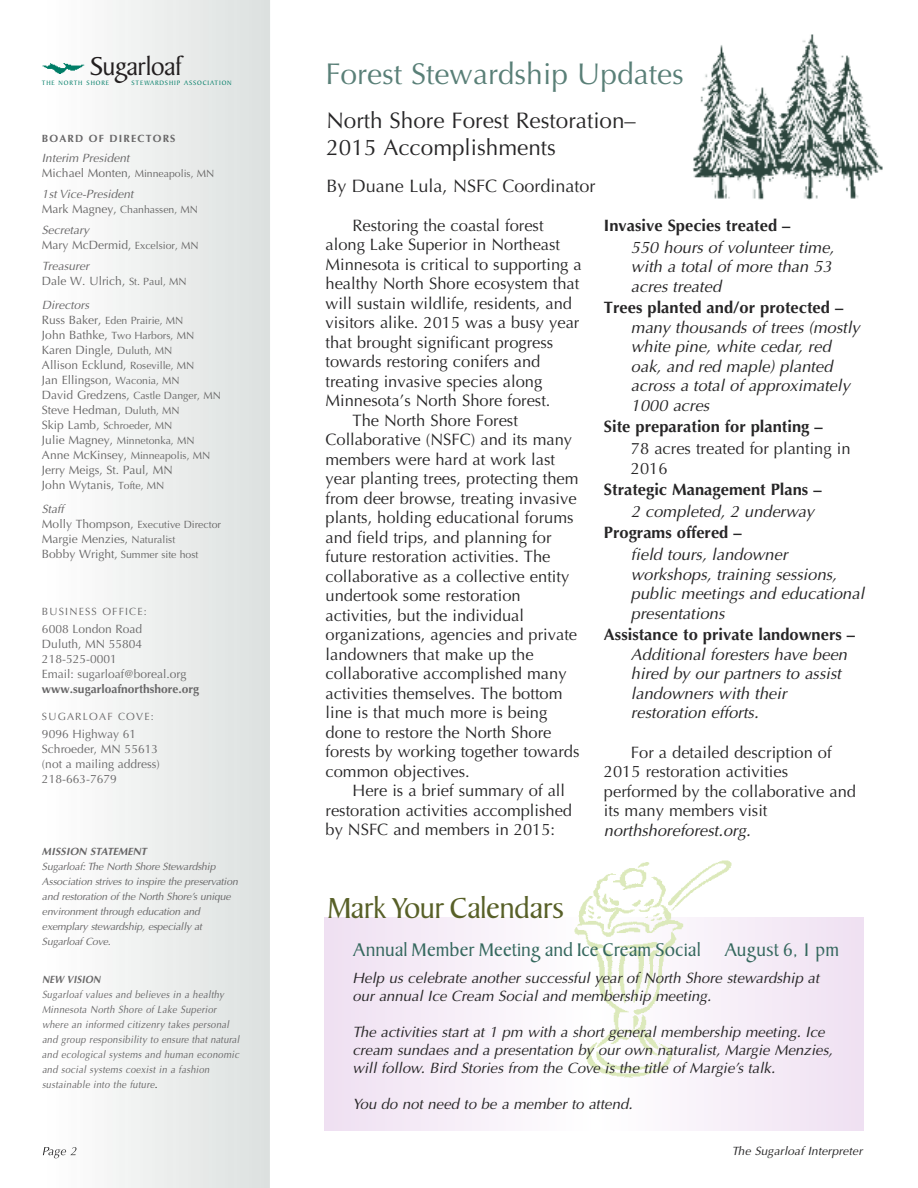
<style>
.page{position:relative;width:918px;height:1188px;background:#fff}
.page>*{position:absolute;margin:0;border:0;box-sizing:border-box;transform-origin:0 0}
.t1{font:30px "Optima";color:#597f77}
.t2{font:28.5px "Keeple";color:#586028}
.t3{font:27.75px "Baker Signet BT";letter-spacing:-.015em;color:#231f20}
.t4{font:22.5px/27px "Optima";color:#272627}
.t5{font:18px "Keeple";letter-spacing:.025em;color:#35685e}
.t6{font:18px "Optima";color:#272627}
.t7{font:16.5px/19.5px "Optima";color:#272627}
.t8{font:italic 16.5px/19.5px "Optima";color:#272627}
.t9{font:700 16.5px "Optima";color:#272627}
.t10{font:italic 15px/18px "Optima";color:#272627}
.t11{font:12px/15px "Optima";color:#666565}
.t12{font:12px/15px "Optima";color:#686768}
.t13{font:italic 12px/15px "Optima";color:#686768}
.t14{font:700 12px "Optima";color:#686768}
.t15{font:italic 12px "Optima";letter-spacing:.01em;color:#272627}
.t16{font:italic 10.5px/15px "Optima";letter-spacing:.025em;color:#686768;scale:.9 1}
.t17{font:10.5px/15px "Optima";color:#666565}
.t18{font:italic 10.5px/15px "Optima";letter-spacing:-.015em;color:#686768}
.t19{font:10.5px "Optima";letter-spacing:.11em;color:#686768}
.t20{font:700 10.5px "Optima";letter-spacing:.11em;color:#686768}
.t21{font:italic 700 10.5px "Optima";letter-spacing:.015em;color:#686768}
.t22{font:italic 700 10.5px "Optima";letter-spacing:.015em;color:#686768;scale:.9 1}
.t23{font:6.75px "Baker Signet BT";letter-spacing:.125em;color:#007d67}
.s1{font-style:normal;color:#666565}
.s2{font-style:normal;font-size:10.5px;color:#666565}
.s3{font-size:12px}
.s4{font-style:italic;color:#686768}
.s5{font-size:10.5px}
.s6{color:#272627}
</style>
<div class="page">
<img style="left:693px;top:34px;width:190px;height:165px">
<img style="left:54px;top:0;width:216px;height:1188px">
<img style="left:43px;top:1147px;width:24px;height:11px">
<svg style="left:70px;top:1147px;width:7px;height:8px"></svg>
<svg style="left:324px;top:918px;width:540px;height:213px"></svg>
<img style="left:574px;top:860px;width:159px;height:217px">
<img style="left:42px;top:63px;width:42px;height:10px">
<h3 class="t3" style="left:90px;top:49px;width:93px">Sugarloaf</h3>
<p class="t23" style="left:42px;top:79px;width:69px">THE NORTH SHORE</p>
<p class="t23" style="left:132px;top:79px;width:102px">STEWARDSHIP ASSOCIATION</p>
<p class="t20" style="left:42px;top:132px;width:135px">BOARD OF DIRECTORS</p>
<p class="t13" style="left:42px;top:150px;width:174px">Interim President<br><span class="s1">Michael Monten,</span> <span class="s2">Minneapolis, MN</span></p>
<p class="t13" style="left:42px;top:186px;width:93px">1st Vice-President</p>
<p class="t17" style="left:42px;top:202px;width:158px"><span class="s3">Mark Magney,</span> Chanhassen, MN</p>
<p class="t11" style="left:42px;top:222px;width:158px"><span class="s4">Secretary<br></span>Mary McDermid, <span class="s5">Excelsior, MN</span></p>
<p class="t11" style="left:42px;top:258px;width:146px"><span class="s4">Treasurer<br></span>Dale W. Ulrich, <span class="s5">St. Paul, MN</span></p>
<p class="t13" style="left:42px;top:297px;width:49px">Directors</p>
<p class="t17" style="left:42px;top:313px;width:154px"><span class="s3">Russ Baker,</span> Eden Prairie, MN<br><span class="s3">John Bathke,</span> Two Harbors, MN</p>
<p class="t11" style="left:42px;top:342px;width:154px">Karen Dingle, <span class="s5">Duluth, MN<br></span>Allison Ecklund, <span class="s5">Roseville, MN<br></span>Jan Ellingson, <span class="s5">Waconia, MN</span></p>
<p class="t17" style="left:42px;top:388px;width:180px"><span class="s3">David Gredzens,</span> Castle Danger, MN</p>
<p class="t11" style="left:42px;top:402px;width:139px">Steve Hedman, <span class="s5">Duluth, MN</span></p>
<p class="t17" style="left:42px;top:418px;width:170px"><span class="s3">Skip Lamb,</span> Schroeder, MN<br><span class="s3">Julie Magney,</span> Minnetonka, MN<br><span class="s3">Anne McKinsey,</span> Minneapolis, MN</p>
<p class="t11" style="left:42px;top:462px;width:132px">Jerry Meigs, St. Paul, MN<br>John Wytanis, <span class="s5">Tofte, MN</span></p>
<p class="t13" style="left:42px;top:501px;width:24px">Staff</p>
<p class="t17" style="left:42px;top:517px;width:181px"><span class="s3">Molly Thompson,</span> Executive Director</p>
<p class="t11" style="left:42px;top:531px;width:135px">Margie Menzies, <span class="s5">Naturalist</span></p>
<p class="t17" style="left:42px;top:547px;width:158px"><span class="s3">Bobby Wright,</span> Summer site host</p>
<p class="t19" style="left:42px;top:605px;width:106px">BUSINESS OFFICE:</p>
<p class="t12" style="left:42px;top:621px;width:146px">6008 London Road<br>Duluth, MN 55804<br>218-525-0001<br>Email: sugarloaf@boreal.org</p>
<p class="t14" style="left:42px;top:682px;width:159px">www.sugarloafnorthshore.org</p>
<p class="t19" style="left:42px;top:710px;width:113px">SUGARLOAF COvE:</p>
<p class="t12" style="left:42px;top:726px;width:119px">9096 Highway 61<br>Schroeder, MN 55613 (not a mailing address)<br>218-663-7679</p>
<p class="t21" style="left:42px;top:845px;width:106px">MISSION STATEMENT</p>
<p class="t18" style="left:42px;top:859px;width:197px">Sugarloaf: The North Shore Stewardship Association strives to inspire the preservation and restoration of the North Shore’s unique environment through education and exemplary stewardship, especially at Sugarloaf Cove.</p>
<p class="t22" style="left:42px;top:974px;width:67px">NEW VISION</p>
<p class="t16" style="left:42px;top:987px;width:221px">Sugarloaf values and believes in a healthy Minnesota North Shore of Lake Superior where an informed citizenry takes personal and group responsibility to ensure that natural and ecological systems and human economic and social systems coexist in a fashion sustainable into the future<span class="s6">.</span></p>
<h1 class="t1" style="left:326px;top:57px;width:360px">Forest Stewardship Updates</h1>
<h3 class="t4" style="left:326px;top:107px;width:311px">North Shore Forest Restoration–<br>2015 Accomplishments</h3>
<p class="t6" style="left:326px;top:175px;width:271px">By Duane Lula, NSFC Coordinator</p>
<p class="t7" style="left:352px;top:216px;width:193px">Restoring the coastal forest</p>
<p class="t7" style="left:326px;top:235px;width:236px">along Lake Superior in Northeast</p>
<p class="t7" style="left:326px;top:255px;width:258px">Minnesota is critical to supporting a</p>
<p class="t7" style="left:326px;top:274px;width:255px">healthy North Shore ecosystem that</p>
<p class="t7" style="left:326px;top:294px;width:248px">will sustain wildlife, residents, and</p>
<p class="t7" style="left:326px;top:313px;width:255px">visitors alike. 2015 was a busy year</p>
<p class="t7" style="left:326px;top:333px;width:229px">that brought significant progress</p>
<p class="t7" style="left:326px;top:352px;width:216px">towards restoring conifers and</p>
<p class="t7" style="left:326px;top:372px;width:218px">treating invasive species along</p>
<p class="t7" style="left:326px;top:391px;width:227px">Minnesota’s North Shore forest.</p>
<p class="t7" style="left:353px;top:411px;width:167px">The North Shore Forest</p>
<p class="t7" style="left:326px;top:430px;width:248px">Collaborative (NSFC) and its many</p>
<p class="t7" style="left:326px;top:450px;width:231px">members were hard at work last</p>
<p class="t7" style="left:326px;top:469px;width:255px">year planting trees, protecting them</p>
<p class="t7" style="left:326px;top:489px;width:253px">from deer browse, treating invasive</p>
<p class="t7" style="left:326px;top:508px;width:250px">plants, holding educational forums</p>
<p class="t7" style="left:326px;top:528px;width:228px">and field trips, and planning for</p>
<p class="t7" style="left:326px;top:547px;width:227px">future restoration activities. The</p>
<p class="t7" style="left:326px;top:567px;width:245px">collaborative as a collective entity</p>
<p class="t7" style="left:326px;top:586px;width:197px">undertook some restoration</p>
<p class="t7" style="left:326px;top:606px;width:200px">activities, but the individual</p>
<p class="t7" style="left:326px;top:625px;width:253px">organizations, agencies and private</p>
<p class="t7" style="left:326px;top:645px;width:210px">landowners that make up the</p>
<p class="t7" style="left:326px;top:664px;width:243px">collaborative accomplished many</p>
<p class="t7" style="left:326px;top:684px;width:238px">activities themselves. The bottom</p>
<p class="t7" style="left:326px;top:703px;width:223px">line is that much more is being</p>
<p class="t7" style="left:326px;top:723px;width:227px">done to restore the North Shore</p>
<p class="t7" style="left:326px;top:742px;width:255px">forests by working together towards</p>
<p class="t7" style="left:326px;top:762px;width:146px">common objectives.</p>
<p class="t7" style="left:353px;top:781px;width:214px">Here is a brief summary of all</p>
<p class="t7" style="left:326px;top:801px;width:248px">restoration activities accomplished</p>
<p class="t7" style="left:326px;top:820px;width:231px">by NSFC and members in 2015:</p>
<p class="t9" style="left:604px;top:216px;width:188px">Invasive Species treated –</p>
<p class="t8" style="left:631px;top:237px;width:205px">550 hours of volunteer time, with a total of more than 53 acres treated</p>
<p class="t9" style="left:604px;top:298px;width:241px">Trees planted and/or protected –</p>
<p class="t8" style="left:631px;top:317px;width:230px">many thousands of trees (mostly white pine, white cedar, red oak, and red maple) planted across a total of approximately<br>1000 acres</p>
<p class="t9" style="left:604px;top:417px;width:220px">Site preparation for planting –</p>
<p class="t7" style="left:631px;top:439px;width:221px">78 acres treated for planting in<br>2016</p>
<p class="t9" style="left:604px;top:480px;width:219px">Strategic Management Plans –</p>
<p class="t8" style="left:631px;top:501px;width:185px">2 completed, 2 underway</p>
<p class="t9" style="left:604px;top:523px;width:139px">Programs offered –</p>
<p class="t8" style="left:631px;top:545px;width:235px">field tours, landowner workshops, training sessions, public meetings and educational presentations</p>
<p class="t9" style="left:604px;top:625px;width:253px">Assistance to private landowners –</p>
<p class="t8" style="left:631px;top:644px;width:218px">Additional foresters have been hired by our partners to assist landowners with their restoration efforts.</p>
<p class="t7" style="left:604px;top:743px;width:254px;text-indent:27px">For a detailed description of<br>2015 restoration activities performed by the collaborative and its many members visit</p>
<p class="t8" style="left:604px;top:821px;width:148px">northshoreforest.org.</p>
<h2 class="t2" style="left:327px;top:896px;width:238px">Mark Your Calendars</h2>
<p class="t5" style="left:352px;top:942px;width:349px">Annual Member Meeting and Ice Cream Social</p>
<p class="t5" style="left:724px;top:942px;width:116px">August 6, 1 pm</p>
<p class="t10" style="left:352px;top:969px;width:468px">Help us celebrate another successful year of North Shore stewardship at our annual Ice Cream Social and membership meeting.</p>
<p class="t10" style="left:352px;top:1023px;width:482px">The activities start at 1 pm with a short general membership meeting. Ice cream sundaes and a presentation by our own naturalist, Margie Menzies, will follow. Bird Stories from the Cove is the title of Margie’s talk.</p>
<p class="t10" style="left:352px;top:1095px;width:282px">You do not need to be a member to attend.</p>
<p class="t15" style="left:732px;top:1144px;width:132px">The Sugarloaf Interpreter</p>
</div>
